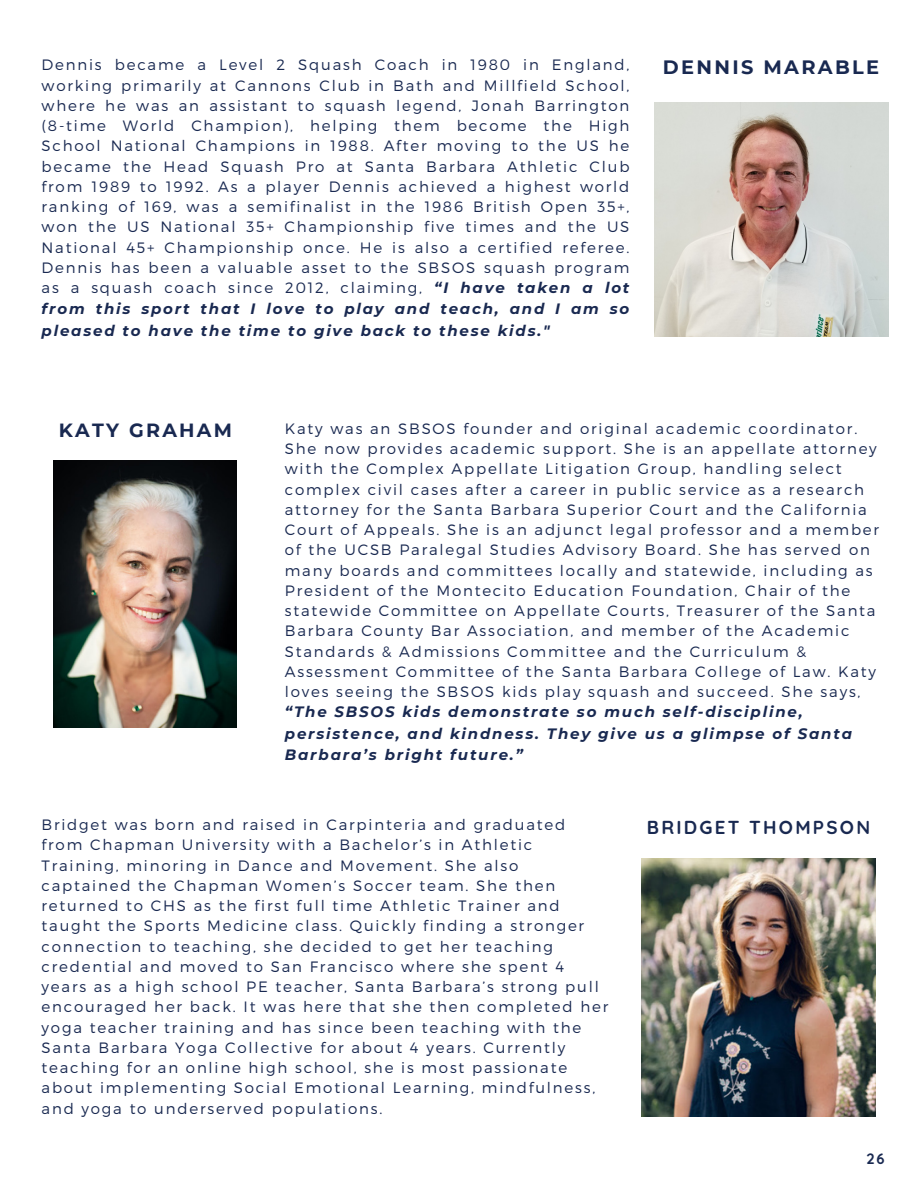
<style>
.page{position:relative;width:918px;height:1188px;background:#fff}
.page>*{position:absolute;margin:0;border:0;box-sizing:border-box;transform-origin:0 0}
.t1{font:700 19.35px "Montserrat";letter-spacing:.12em;color:#192951}
.t2{font:700 19.05px "Montserrat";letter-spacing:.12em;color:#192951}
.t3{font:700 18.75px "Quicksand";letter-spacing:.12em;color:#192951}
.t4{font:300 15px/20.4px "Montserrat";letter-spacing:.12em;color:#192951}
.t5{font:700 15px "Quicksand";color:#192951}
.s1{font-weight:700;font-style:italic}
</style>
<div class="page">
<img style="left:655px;top:102px;width:234px;height:234px">
<img style="left:641px;top:858px;width:234px;height:259px">
<img style="left:54px;top:461px;width:183px;height:266px">
<p class="t4" style="left:42px;top:54px;width:589px;text-align:justify">Dennis became a Level 2 Squash Coach in 1980 in England, working primarily at Cannons Club in Bath and Millfield School, where he was an assistant to squash legend, Jonah Barrington (8-time World Champion), helping them become the High School National Champions in 1988. After moving to the US he became the Head Squash Pro at Santa Barbara Athletic Club from 1989 to 1992. As a player Dennis achieved a highest world ranking of 169, was a semifinalist in the 1986 British Open 35+, won the US National 35+ Championship five times and the US National 45+ Championship once. He is also a certified referee.<br>Dennis has been a valuable asset to the SBSOS squash program as a squash coach since 2012, claiming, <span class="s1">“I have taken a lot from this sport that I love to play and teach, and I am so pleased to have the time to give back to these kids."</span></p>
<p class="t1" style="left:663px;top:55px;width:218px">DENNIS MARABLE</p>
<p class="t2" style="left:59px;top:419px;width:175px">KATY GRAHAM</p>
<p class="t4" style="left:285px;top:418px;width:596px">Katy was an SBSOS founder and original academic coordinator.<br>She now provides academic support. She is an appellate attorney with the Complex Appellate Litigation Group, handling select complex civil cases after a career in public service as a research attorney for the Santa Barbara Superior Court and the California Court of Appeals. She is an adjunct legal professor and a member of the UCSB Paralegal Studies Advisory Board. She has served on many boards and committees locally and statewide, including as President of the Montecito Education Foundation, Chair of the statewide Committee on Appellate Courts, Treasurer of the Santa Barbara County Bar Association, and member of the Academic Standards &amp; Admissions Committee and the Curriculum &amp; Assessment Committee of the Santa Barbara College of Law. Katy loves seeing the SBSOS kids play squash and succeed. She says, <span class="s1">“The SBSOS kids demonstrate so much self-discipline, persistence, and kindness. They give us a glimpse of Santa Barbara’s bright future.”</span></p>
<p class="t4" style="left:42px;top:814px;width:525px">Bridget was born and raised in Carpinteria and graduated</p>
<p class="t3" style="left:647px;top:815px;width:225px">BRIDGET THOMPSON</p>
<p class="t4" style="left:42px;top:834px;width:568px">from Chapman University with a Bachelor’s in Athletic Training, minoring in Dance and Movement. She also captained the Chapman Women’s Soccer team. She then returned to CHS as the first full time Athletic Trainer and taught the Sports Medicine class. Quickly finding a stronger connection to teaching, she decided to get her teaching credential and moved to San Francisco where she spent 4 years as a high school PE teacher, Santa Barbara’s strong pull encouraged her back. It was here that she then completed her yoga teacher training and has since been teaching with the Santa Barbara Yoga Collective for about 4 years. Currently teaching for an online high school, she is most passionate about implementing Social Emotional Learning, mindfulness, and yoga to underserved populations.</p>
<p class="t5" style="left:867px;top:1149px;width:20px">26</p>
</div>
